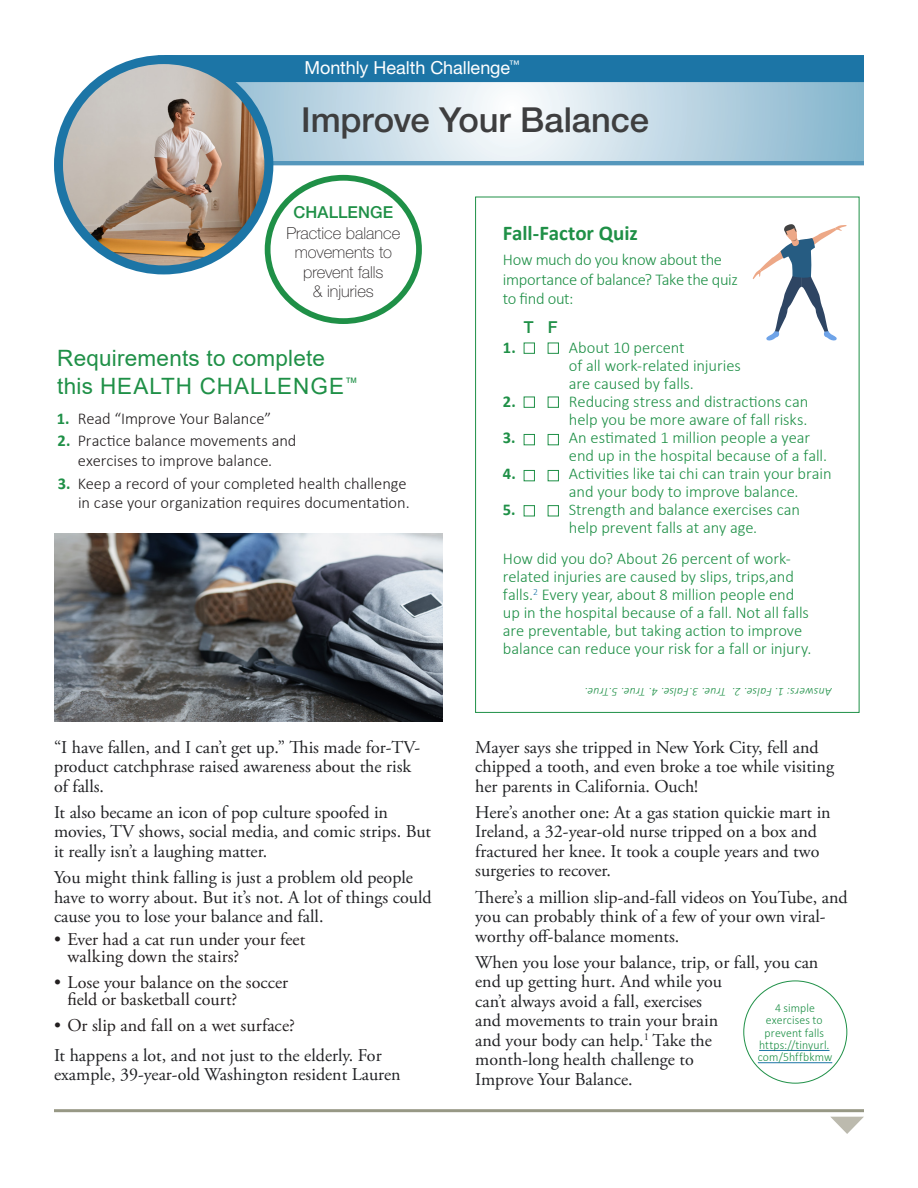
<style>
.page{position:relative;width:918px;height:1188px;background:#fff}
.page>*{position:absolute;margin:0;border:0;box-sizing:border-box;transform-origin:0 0}
.HC_TITLE{font:500 34.5px "Helvetica Neue LT Std";letter-spacing:-.005em;color:#3e3e3f}
.t1{font:22.5px/28.5px "Arial";letter-spacing:.01em;color:#1f9047}
.Subhead{font:700 21px "Calibri";letter-spacing:-.005em;color:#1f9047}
.t2{font:18px/19.5px "Adobe Garamond Pro";color:#202124}
.t3{font:18px/16.5px "Adobe Garamond Pro";color:#231f20}
.t4{font:18px "Helvetica Neue LT Std";letter-spacing:-.005em;color:#fff}
.Sidebar_number_bulle{font:300 16.5px/18px "Calibri";letter-spacing:-.005em;color:#1f9047}
.t5{font:300 16.5px/19.5px "Calibri";letter-spacing:-.005em;color:#231f20;text-align:center}
.Subhead-2{font:300 16.5px/19.5px "Calibri";letter-spacing:-.02em;color:#1f9047}
.HC_Circle_Text{font:100 16.5px/19.5px "Helvetica Neue LT Std";color:#231f20;text-align:center}
.Subhead-3{font:500 16.5px "Helvetica Neue LT Std";letter-spacing:.005em;color:#1f9047}
.t6{font:700 16.5px "Calibri";color:#1f9047}
.circle_text{font:300 12.3px/12.3px "Calibri";letter-spacing:.01em;color:#1f9047;text-align:center;scale:.96 1}
.Sidebar_text{font:italic 300 12px "Calibri";letter-spacing:.015em;color:#1f9047}
.s1{font-weight:700;color:#1f9047}
</style>
<div class="page">
<svg style="left:273px;top:160px;width:591px;height:5px;background:#6aa4c4"></svg>
<svg style="left:229px;top:82px;width:635px;height:78px;background:#c3d9e6"></svg>
<div style="left:164px;top:55px;width:700px;height:27px;background:#1c75a6"></div>
<div style="left:265px;top:175px;width:157px;height:149px;border:6px solid #1f9047;border-radius:50%"></div>
<img style="left:58px;top:60px;width:211px;height:210px;border-radius:105px">
<div style="left:54px;top:55px;width:219px;height:219px;border:9px solid #1c75a6;border-radius:50%"></div>
<hr style="left:759px;top:1050px;width:71px;height:1px;background:#1c75a6">
<hr style="left:758px;top:1062px;width:74px;height:1px;background:#1c75a6">
<svg style="left:753px;top:224px;width:94px;height:116px"></svg>
<img style="left:54px;top:534px;width:389px;height:187px">
<hr style="left:54px;top:1109px;width:810px;height:3px;background:#979885">
<svg style="left:831px;top:1117px;width:33px;height:17px"></svg>
<p class="t4" style="left:305px;top:56px;width:216px">Monthly Health Challenge<sup>™</sup></p>
<p class="HC_TITLE" style="left:301px;top:100px;width:349px">Improve Your Balance</p>
<p class="Subhead-3" style="left:294px;top:202px;width:101px">CHALLENGE</p>
<p class="HC_Circle_Text" style="left:286px;top:223px;width:115px">Practice balance movements to prevent falls<br>&amp; injuries</p>
<p class="t1" style="left:57px;top:343px;width:302px">Requirements to complete this HEALTH CHALLENGE<sup>™</sup></p>
<p class="t5" style="left:57px;top:408px;width:216px"><span class="s1">1.</span> Read “Improve Your Balance”</p>
<p class="t5" style="left:58px;top:431px;width:240px"><span class="s1">2.</span> Practice balance movements and exercises to improve balance.</p>
<p class="t5" style="left:58px;top:473px;width:353px;text-align:right"><span class="s1">3.</span> Keep a record of your completed health challenge in case your organization requires documentation.</p>
<p class="t2" style="left:54px;top:738px;width:368px">“I have fallen, and I can’t get up.” This made for-TV&shy;product catchphrase raised awareness about the risk of falls.</p>
<p class="t2" style="left:54px;top:803px;width:379px">It also became an icon of pop culture spoofed in movies, TV shows, social media, and comic strips. But it really isn’t a laughing matter.</p>
<p class="t2" style="left:54px;top:868px;width:379px">You might think falling is just a problem old people have to worry about. But it’s not. A lot of things could cause you to lose your balance and fall.</p>
<p class="t3" style="left:68px;top:932px;width:239px;text-indent:-14px">• Ever had a cat run under your feet walking down the stairs?</p>
<p class="t3" style="left:68px;top:975px;width:222px;text-indent:-14px">• Lose your balance on the soccer field or basketball court?</p>
<p class="t3" style="left:54px;top:1018px;width:242px">• Or slip and fall on a wet surface?</p>
<p class="t2" style="left:54px;top:1046px;width:348px">It happens a lot, and not just to the elderly. For example, 39-year-old Washington resident Lauren</p>
<p class="Subhead" style="left:503px;top:218px;width:136px">Fall-Factor Quiz</p>
<p class="Subhead-2" style="left:503px;top:250px;width:236px">How much do you know about the importance of balance? Take the quiz to find out:</p>
<p class="Subhead-3" style="left:524px;top:318px;width:35px">T F</p>
<p class="t6" style="left:503px;top:336px;width:14px">1.</p>
<p class="Sidebar_number_bulle" style="left:569px;top:338px;width:173px">About 10 percent<br>of all work-related injuries are caused by falls.</p>
<p class="t6" style="left:503px;top:390px;width:15px">2.</p>
<p class="Sidebar_number_bulle" style="left:569px;top:392px;width:241px">Reducing stress and distractions can help you be more aware of fall risks.</p>
<p class="t6" style="left:503px;top:426px;width:14px">3.</p>
<p class="Sidebar_number_bulle" style="left:569px;top:428px;width:260px">An estimated 1 million people a year end up in the hospital because of a fall.</p>
<p class="t6" style="left:503px;top:462px;width:14px">4.</p>
<p class="Sidebar_number_bulle" style="left:569px;top:464px;width:264px">Activities like tai chi can train your brain and your body to improve balance.</p>
<p class="t6" style="left:503px;top:498px;width:14px">5.</p>
<p class="Sidebar_number_bulle" style="left:569px;top:500px;width:233px">Strength and balance exercises can help prevent falls at any age.</p>
<p class="Sidebar_number_bulle" style="left:503px;top:550px;width:310px">How did you do? About 26 percent of work&shy;related injuries are caused by slips, trips,and falls.<sup>2</sup> Every year, about 8 million people end up in the hospital because of a fall. Not all falls are preventable, but taking action to improve balance can reduce your risk for a fall or injury.</p>
<p class="Sidebar_text" style="left:832px;top:699px;width:249px;rotate:-180deg">Answers: 1. False. 2. True. 3.False. 4. True. 5.True.</p>
<p class="t2" style="left:475px;top:738px;width:360px">Mayer says she tripped in New York City, fell and chipped a tooth, and even broke a toe while visiting her parents in California. Ouch!</p>
<p class="t2" style="left:475px;top:803px;width:357px">Here’s another one: At a gas station quickie mart in Ireland, a 32-year-old nurse tripped on a box and fractured her knee. It took a couple years and two surgeries to recover.</p>
<p class="t2" style="left:475px;top:888px;width:374px">There’s a million slip-and-fall videos on YouTube, and you can probably think of a few of your own viral&shy;worthy off-balance moments.</p>
<p class="t2" style="left:475px;top:953px;width:345px">When you lose your balance, trip, or fall, you can end up getting hurt. And while you<br>can’t always avoid a fall, exercises<br>and movements to train your brain<br>and your body can help.<sup>1</sup> Take the<br>month-long health challenge to<br>Improve Your Balance.</p>
<p class="circle_text" style="left:758px;top:1002px;width:79px">4 simple exercises to prevent falls https://tinyurl. com/5hffbkmw</p>
</div>
